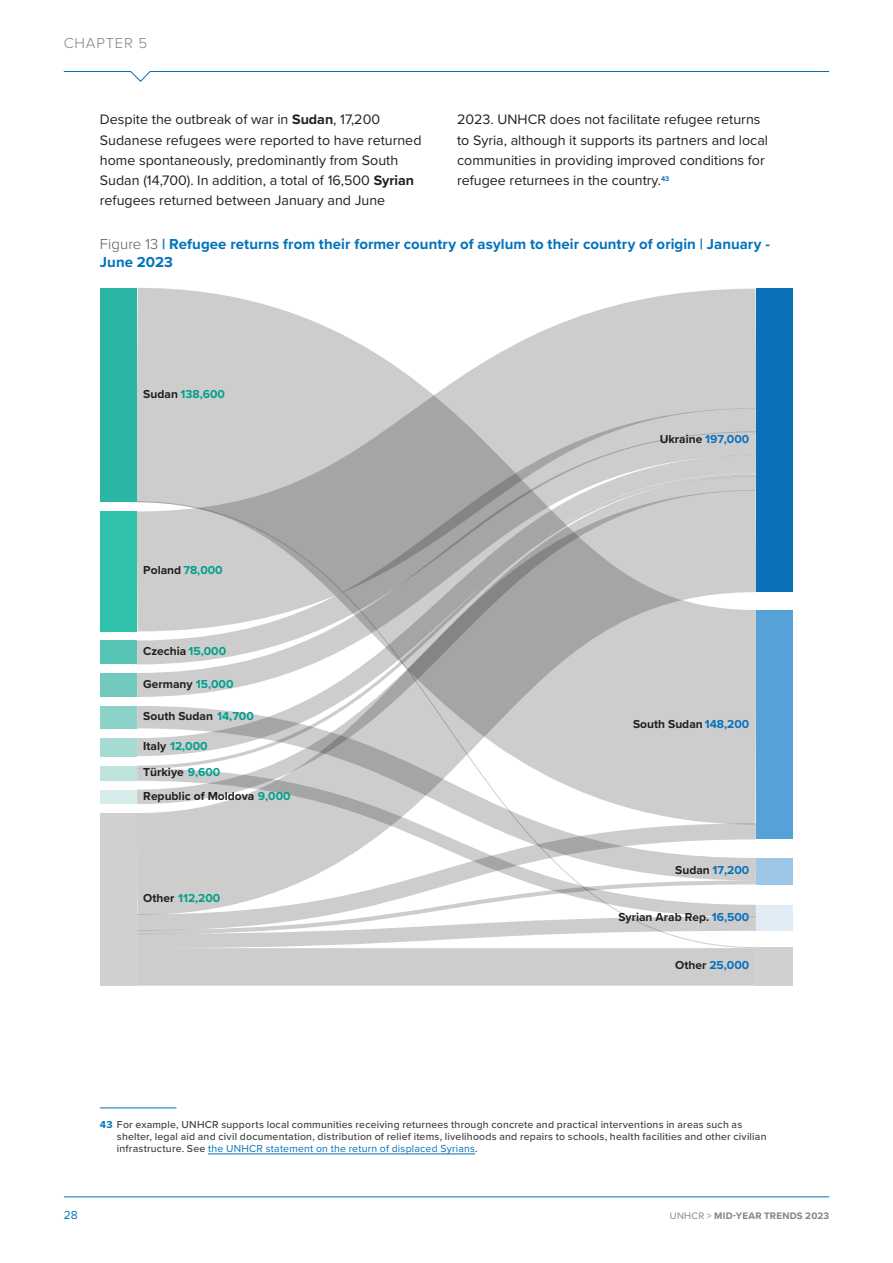
<style>
.page{position:relative;width:893px;height:1263px;background:#fff}
.page>*{position:absolute;margin:0;border:0;box-sizing:border-box;transform-origin:0 0}
.Table_figure_bold_title{font:700 15px/18px "Proxima Nova";letter-spacing:.005em;color:#0072bc}
.t1{font:300 15px "Proxima Nova";letter-spacing:.05em;color:#808285}
.Body_Text{font:14.25px/20.2px "Proxima Nova";color:#231f20}
.t2{font:700 12px/26.1px "Proxima Nova";color:#231f20}
.t3{font:700 12px "Proxima Nova";color:#00a08d}
.t4{font:700 12px "Proxima Nova";color:#0971ba}
.t5{font:12px "Proxima Nova";color:#0072bc}
.Footnote{font:500 10.5px/12px "Proxima Nova";letter-spacing:.02em;color:#3e3e3f}
.t6{font:700 9.75px "Proxima Nova";letter-spacing:.025em;color:#808285}
.s1{font-weight:700}
.s2{font-weight:300;color:#57585a}
.s3{color:#231f20}
.s4{color:#00a08d}
.s5{color:#0971ba}
.s6{font-weight:700;color:#0072bc}
.s7{font-weight:400;color:#0072bc}
.s8{font-weight:400}
</style>
<div class="page">
<hr style="left:100px;top:1108px;width:76px;height:1px;background:#0072bc">
<hr style="left:208px;top:1154px;width:267px;height:1px;background:#0072bc">
<svg style="left:137px;top:289px;width:619px;height:119px"></svg>
<svg style="left:137px;top:408px;width:619px;height:23px;background:#c8c8c8"></svg>
<svg style="left:137px;top:431px;width:619px;height:24px;background:#c4c4c4"></svg>
<svg style="left:137px;top:455px;width:619px;height:18px;background:#c0c0c0"></svg>
<svg style="left:137px;top:476px;width:619px;height:14px;background:#bdbdbd"></svg>
<svg style="left:137px;top:490px;width:619px;height:333px;background:#c6c6c6"></svg>
<svg style="left:137px;top:823px;width:619px;height:57px"></svg>
<svg style="left:137px;top:880px;width:619px;height:68px"></svg>
<div style="left:137px;top:948px;width:619px;height:38px;background:#cdcdcd"></div>
<div style="left:756px;top:289px;width:36px;height:303px;background:#0971ba"></div>
<div style="left:101px;top:289px;width:36px;height:213px;background:#2bb6a4"></div>
<div style="left:101px;top:511px;width:36px;height:120px;background:#30c1ab"></div>
<div style="left:101px;top:641px;width:36px;height:23px;background:#57c5b4"></div>
<div style="left:101px;top:673px;width:36px;height:23px;background:#72cabe"></div>
<div style="left:101px;top:706px;width:36px;height:22px;background:#8dd2c9"></div>
<div style="left:101px;top:738px;width:36px;height:18px;background:#a6dbd3"></div>
<div style="left:101px;top:766px;width:36px;height:14px;background:#bfe4dd"></div>
<div style="left:101px;top:790px;width:36px;height:14px;background:#d3ece9"></div>
<div style="left:101px;top:813px;width:36px;height:173px;background:#cbcbcb"></div>
<div style="left:756px;top:947px;width:36px;height:39px;background:#cbcbcb"></div>
<div style="left:756px;top:905px;width:36px;height:25px;background:#deeaf6"></div>
<div style="left:756px;top:858px;width:36px;height:26px;background:#9dc7e9"></div>
<div style="left:756px;top:611px;width:36px;height:228px;background:#54a2d7"></div>
<hr style="left:64px;top:1196px;width:765px;height:1px;background:#0072bc">
<svg style="left:63px;top:71px;width:767px;height:11px"></svg>
<p class="t1" style="left:64px;top:32px;width:85px">Chapter 5</p>
<p class="Body_Text" style="left:100px;top:109px;width:323px">Despite the outbreak of war in <span class="s1">Sudan</span>, 17,200<br>Sudanese refugees were reported to have returned home spontaneously, predominantly from South Sudan (14,700). In addition, a total of 16,500 <span class="s1">Syrian </span>refugees returned between January and June</p>
<p class="Body_Text" style="left:457px;top:109px;width:312px">2023. UNHCR does not facilitate refugee returns to Syria, although it supports its partners and local communities in providing improved conditions for refugee returnees in the country.<sup>43</sup></p>
<p class="Table_figure_bold_title" style="left:100px;top:235px;width:671px"><span class="s2">Figure 13</span> | Refugee returns from their former country of asylum to their country of origin | January -<br>June 2023</p>
<p class="t3" style="left:143px;top:385px;width:83px"><span class="s3">Sudan</span> 138,600</p>
<p class="t2" style="left:143px;top:557px;width:81px">Poland <span class="s4">78,000</span></p>
<p class="t2" style="left:143px;top:638px;width:84px">Czechia <span class="s4">15,000</span></p>
<p class="t2" style="left:143px;top:670px;width:92px">Germany <span class="s4">15,000</span></p>
<p class="t2" style="left:143px;top:702px;width:112px">South Sudan <span class="s4">14,700</span></p>
<p class="t2" style="left:143px;top:732px;width:79px">Italy <span class="s4">12,000<br></span>Türkiye <span class="s4">9,600</span></p>
<p class="t2" style="left:143px;top:782px;width:149px">Republic of Moldova <span class="s4">9,000</span></p>
<p class="t3" style="left:143px;top:889px;width:79px"><span class="s3">Other</span> 112,200</p>
<p class="t2" style="left:660px;top:426px;width:91px">Ukraine <span class="s5">197,000</span></p>
<p class="t2" style="left:633px;top:710px;width:118px">South Sudan <span class="s5">148,200</span></p>
<p class="t4" style="left:675px;top:861px;width:75px"><span class="s3">Sudan</span> 17,200</p>
<p class="t2" style="left:618px;top:903px;width:132px">Syrian Arab Rep. <span class="s5">16,500</span></p>
<p class="t4" style="left:675px;top:956px;width:76px"><span class="s3">Other</span> 25,000</p>
<p class="Footnote" style="left:117px;top:1118px;width:651px;text-indent:-17px"><span class="s6">43</span> For example, UNHCR supports local communities receiving returnees through concrete and practical interventions in areas such as shelter, legal aid and civil documentation, distribution of relief items, livelihoods and repairs to schools, health facilities and other civilian infrastructure. See <span class="s7">the UNHCR statement on the return of displaced Syrians</span>.</p>
<p class="t5" style="left:64px;top:1206px;width:16px">28</p>
<p class="t6" style="left:670px;top:1208px;width:161px"><span class="s8">UNHCR &gt;</span> MID-YEAR TRENDS 2023</p>
</div>
